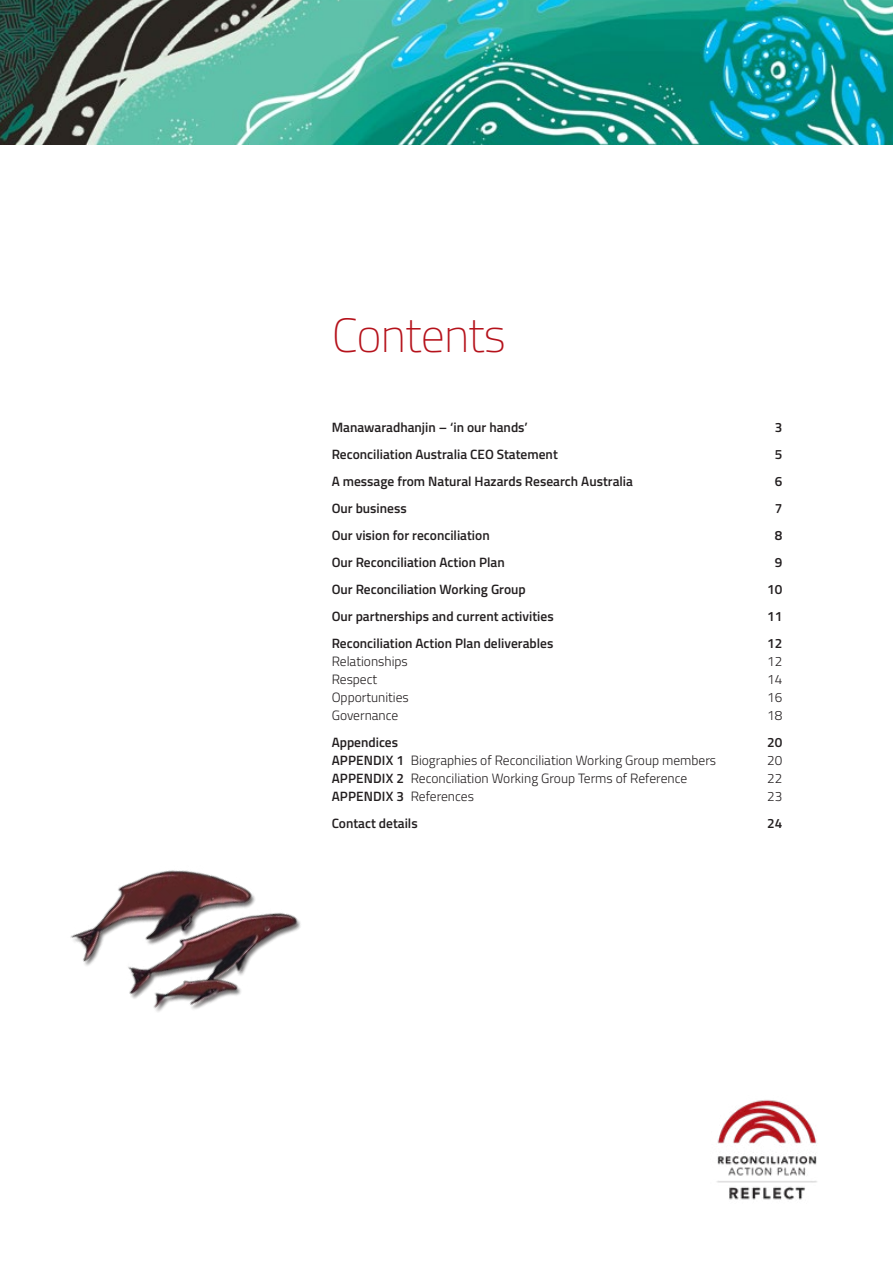
<style>
.page{position:relative;width:893px;height:1263px;background:#fff}
.page>*{position:absolute;margin:0;border:0;box-sizing:border-box;transform-origin:0 0}
.Heading_1{font:200 48px "Titillium Web";letter-spacing:-.015em;color:#b5121b}
.t1{font:600 13.5px "Titillium Web";color:#231f20}
.t2{font:300 13.5px "Titillium Web";color:#231f20}
.s1{font-weight:600}
</style>
<div class="page">
<img style="left:70px;top:870px;width:231px;height:142px">
<img style="left:717px;top:1100px;width:100px;height:100px">
<img style="left:0;top:0;width:893px;height:145px">
<p class="Heading_1" style="left:332px;top:301px;width:176px">Contents</p>
<p class="t1" style="left:332px;top:417px;width:198px">Manawaradhanjin – ‘in our hands’</p>
<p class="t1" style="left:775px;top:417px;width:9px">3</p>
<p class="t1" style="left:332px;top:444px;width:228px">Reconciliation Australia CEO Statement</p>
<p class="t1" style="left:775px;top:444px;width:9px">5</p>
<p class="t1" style="left:332px;top:471px;width:303px">A message from Natural Hazards Research Australia</p>
<p class="t1" style="left:775px;top:471px;width:9px">6</p>
<p class="t1" style="left:332px;top:498px;width:77px">Our business</p>
<p class="t1" style="left:775px;top:498px;width:9px">7</p>
<p class="t1" style="left:332px;top:525px;width:160px">Our vision for reconciliation</p>
<p class="t1" style="left:775px;top:525px;width:9px">8</p>
<p class="t1" style="left:332px;top:552px;width:175px">Our Reconciliation Action Plan</p>
<p class="t1" style="left:775px;top:552px;width:9px">9</p>
<p class="t1" style="left:332px;top:579px;width:196px">Our Reconciliation Working Group</p>
<p class="t1" style="left:767px;top:579px;width:17px">10</p>
<p class="t1" style="left:332px;top:606px;width:223px">Our partnerships and current activities</p>
<p class="t1" style="left:767px;top:606px;width:17px">11</p>
<p class="t1" style="left:332px;top:633px;width:223px">Reconciliation Action Plan deliverables</p>
<p class="t1" style="left:767px;top:633px;width:17px">12</p>
<p class="t2" style="left:332px;top:651px;width:78px">Relationships</p>
<p class="t2" style="left:767px;top:651px;width:17px">12</p>
<p class="t2" style="left:332px;top:669px;width:47px">Respect</p>
<p class="t2" style="left:767px;top:669px;width:17px">14</p>
<p class="t2" style="left:332px;top:687px;width:79px">Opportunities</p>
<p class="t2" style="left:767px;top:687px;width:17px">16</p>
<p class="t2" style="left:332px;top:705px;width:68px">Governance</p>
<p class="t2" style="left:767px;top:705px;width:17px">18</p>
<p class="t1" style="left:332px;top:732px;width:68px">Appendices</p>
<p class="t1" style="left:767px;top:732px;width:17px">20</p>
<p class="t2" style="left:332px;top:750px;width:386px"><span class="s1">APPENDIX 1</span> Biographies of Reconciliation Working Group members</p>
<p class="t2" style="left:767px;top:750px;width:17px">20</p>
<p class="t2" style="left:332px;top:768px;width:357px"><span class="s1">APPENDIX 2</span> Reconciliation Working Group Terms of Reference</p>
<p class="t2" style="left:767px;top:768px;width:17px">22</p>
<p class="t2" style="left:332px;top:786px;width:144px"><span class="s1">APPENDIX 3</span> References</p>
<p class="t2" style="left:767px;top:786px;width:17px">23</p>
<p class="t1" style="left:332px;top:813px;width:88px">Contact details</p>
<p class="t1" style="left:767px;top:813px;width:17px">24</p>
</div>
